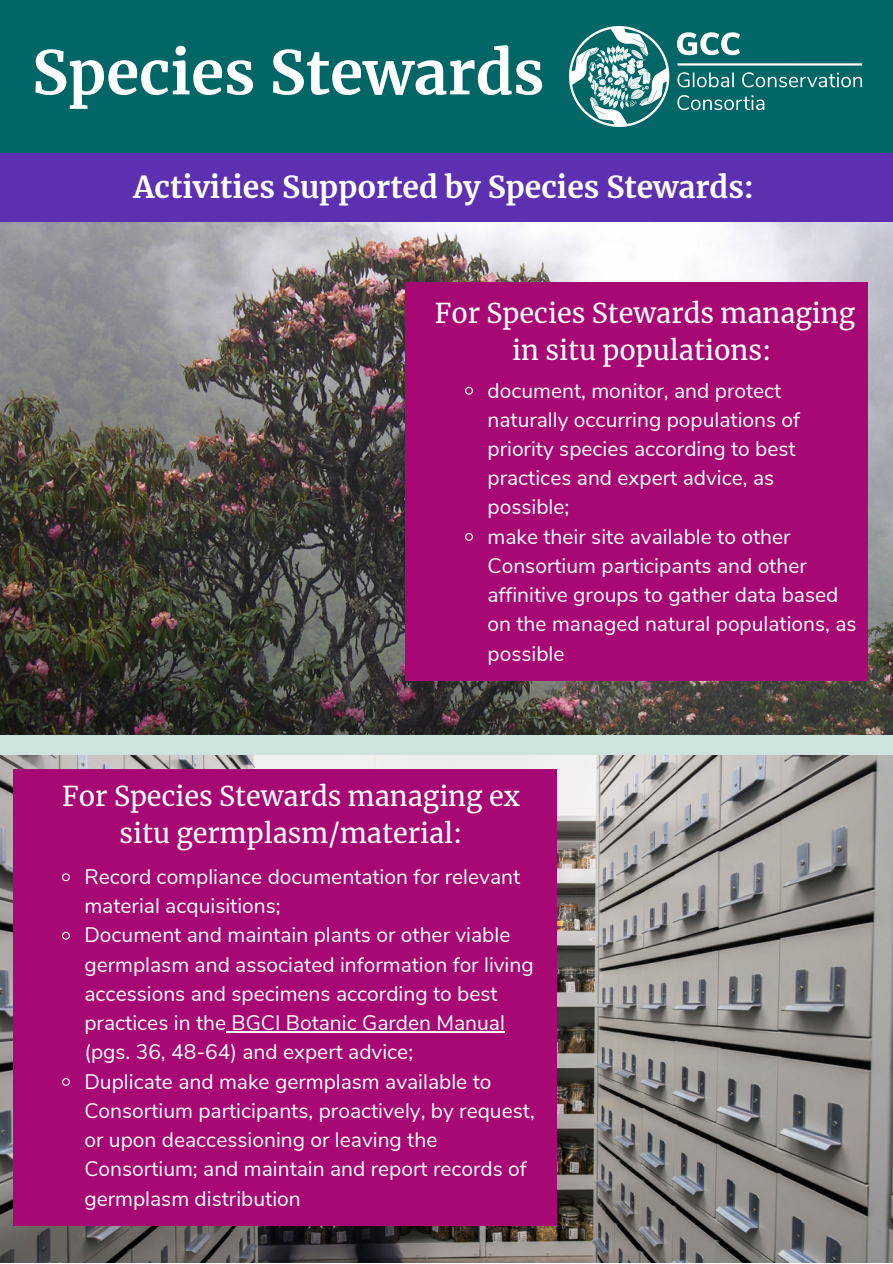
<style>
.page{position:relative;width:893px;height:1264px;background:#fff}
.page>*{position:absolute;margin:0;border:0;box-sizing:border-box;transform-origin:0 0}
.t1{font:700 60px "Merriweather";color:#fff}
.t2{font:700 30px "Merriweather";color:#fff}
.t3{font:27px/37px "Merriweather";color:#fff;text-align:center}
.t4{font:21px/29.2px "Nunito Sans";color:#fff}
</style>
<div class="page">
<div style="left:0;top:0;width:892px;height:209px;background:#066"></div>
<img style="left:569px;top:27px;width:294px;height:100px">
<div style="left:0;top:153px;width:892px;height:70px;background:#5d30b2"></div>
<img style="left:0;top:223px;width:892px;height:512px">
<div style="left:0;top:735px;width:892px;height:527px;background:#cce3de"></div>
<img style="left:0;top:755px;width:892px;height:507px">
<div style="left:405px;top:282px;width:462px;height:398px;background:#a80874"></div>
<svg style="left:465px;top:386px;width:8px;height:9px"></svg>
<svg style="left:465px;top:533px;width:8px;height:8px"></svg>
<div style="left:13px;top:769px;width:544px;height:456px;background:#a80874"></div>
<svg style="left:62px;top:873px;width:8px;height:9px"></svg>
<svg style="left:62px;top:931px;width:8px;height:9px"></svg>
<hr style="left:226px;top:1031px;width:279px;height:1px;background:#fff">
<svg style="left:62px;top:1078px;width:8px;height:8px"></svg>
<p class="t1" style="left:32px;top:35px;width:514px">Species Stewards</p>
<p class="t2" style="left:133px;top:168px;width:622px">Activities Supported by Species Stewards:</p>
<p class="t3" style="left:434px;top:294px;width:422px">For Species Stewards managing in situ populations:</p>
<p class="t4" style="left:487px;top:376px;width:314px">document, monitor, and protect naturally occurring populations of priority species according to best practices and expert advice, as possible;</p>
<p class="t4" style="left:487px;top:522px;width:370px">make their site available to other<br>Consortium participants and other affinitive groups to gather data based on the managed natural populations, as possible</p>
<p class="t3" style="left:62px;top:778px;width:459px">For Species Stewards managing ex situ germplasm/material:</p>
<p class="t4" style="left:84px;top:862px;width:437px">Record compliance documentation for relevant material acquisitions;</p>
<p class="t4" style="left:84px;top:920px;width:451px">Document and maintain plants or other viable germplasm and associated information for living accessions and specimens according to best practices in the BGCI Botanic Garden Manual (pgs. 36, 48-64) and expert advice;</p>
<p class="t4" style="left:84px;top:1067px;width:452px">Duplicate and make germplasm available to Consortium participants, proactively, by request, or upon deaccessioning or leaving the Consortium; and maintain and report records of germplasm distribution</p>
</div>
